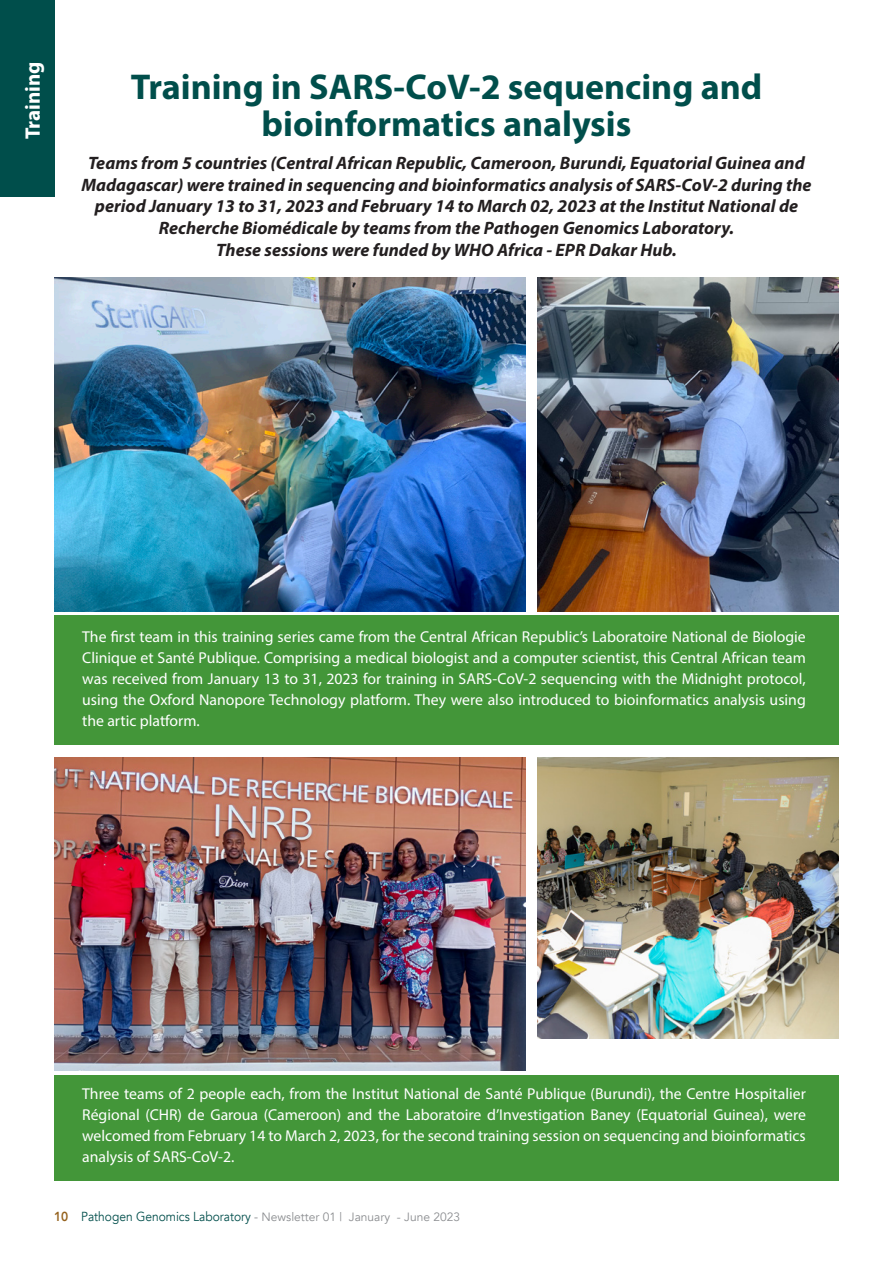
<style>
.page{position:relative;width:893px;height:1263px;background:#fff}
.page>*{position:absolute;margin:0;border:0;box-sizing:border-box;transform-origin:0 0}
.t1{font:700 36px "Myriad Pro";color:#004e4b}
.t2{font:700 21px "Myriad Pro";color:#fff}
.t3{font:italic 700 18px/21.6px "Myriad Pro";color:#231f20;text-align:center}
.t4{font:15.75px/21px "Myriad Pro";color:#fff;text-align:justify}
.t5{font:12px "Avenir";color:#8b8d90}
.s1{font-weight:800;font-size:13.05px;color:#95621d}
.s2{font-size:13.05px;color:#004e4b}
.s3{font-size:13.05px}
</style>
<div class="page">
<img style="left:54px;top:278px;width:471px;height:333px">
<img style="left:54px;top:758px;width:471px;height:312px">
<img style="left:538px;top:758px;width:301px;height:280px">
<img style="left:538px;top:278px;width:301px;height:333px">
<div style="left:54px;top:615px;width:785px;height:130px;background:#439639"></div>
<div style="left:54px;top:1075px;width:785px;height:106px;background:#439639"></div>
<div style="left:0;top:0;width:55px;height:196px;background:#004e4b"></div>
<p class="t2" style="left:19px;top:139px;width:79px;rotate:-90deg">Training</p>
<p class="t1" style="left:131px;top:63px;width:633px">Training in SARS-CoV-2 sequencing and</p>
<p class="t1" style="left:262px;top:101px;width:371px">bioinformatics analysis</p>
<p class="t3" style="left:81px;top:152px;width:732px">Teams from 5 countries (Central African Republic, Cameroon, Burundi, Equatorial Guinea and<br>Madagascar) were trained in sequencing and bioinformatics analysis of SARS-CoV-2 during the</p>
<p class="t3" style="left:95px;top:195px;width:705px">period January 13 to 31, 2023 and February 14 to March 02, 2023 at the Institut National de<br>Recherche Biomédicale by teams from the Pathogen Genomics Laboratory.</p>
<p class="t3" style="left:216px;top:238px;width:462px">These sessions were funded by WHO Africa - EPR Dakar Hub.</p>
<p class="t4" style="left:82px;top:626px;width:725px">The first team in this training series came from the Central African Republic’s Laboratoire National de Biologie Clinique et Santé Publique. Comprising a medical biologist and a computer scientist, this Central African team was received from January 13 to 31, 2023 for training in SARS-CoV-2 sequencing with the Midnight protocol, using the Oxford Nanopore Technology platform. They were also introduced to bioinformatics analysis using the artic platform.</p>
<p class="t4" style="left:82px;top:1083px;width:725px">Three teams of 2 people each, from the Institut National de Santé Publique (Burundi), the Centre Hospitalier Régional (CHR) de Garoua (Cameroon) and the Laboratoire d’Investigation Baney (Equatorial Guinea), were welcomed from February 14 to March 2, 2023, for the second training session on sequencing and bioinformatics analysis of SARS-CoV-2.</p>
<p class="t5" style="left:54px;top:1210px;width:408px"><span class="s1">10</span> <span class="s2">Pathogen Genomics Laboratory</span> <span class="s3">-</span> Newsletter 01 | January - June 2023</p>
</div>
